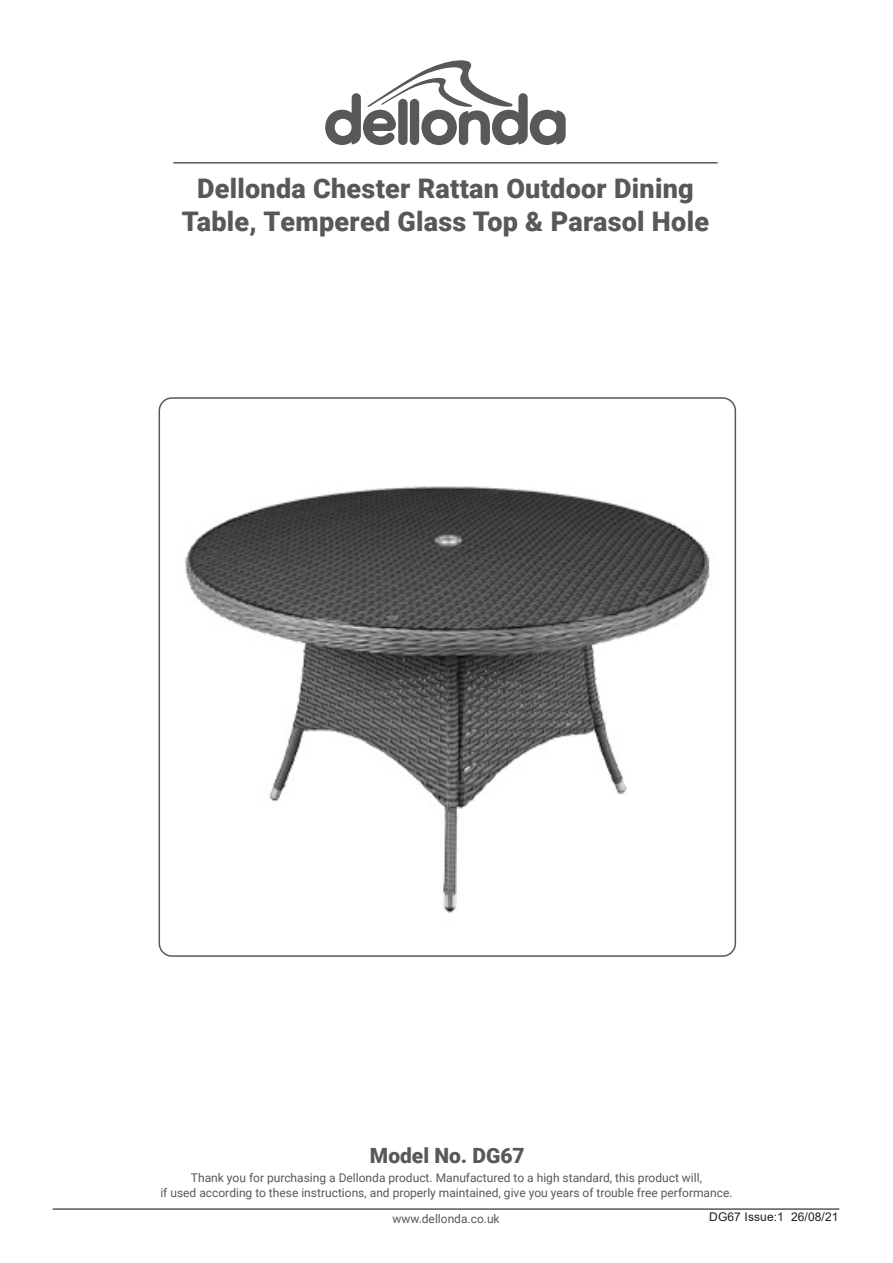
<style>
.page{position:relative;width:893px;height:1263px;background:#fff}
.page>*{position:absolute;margin:0;border:0;box-sizing:border-box;transform-origin:0 0}
.Product_Header{font:900 27px/33.8px "Roboto";letter-spacing:.01em;color:#57585a;text-align:center}
.Model_Number{font:900 21px "Roboto";color:#57585a}
.Copy__Justified{font:12px "Roboto";color:#57585a}
.Body{font:12px "Arial";letter-spacing:.01em;color:#231f20}
.Page_Footer{font:12px "Roboto";color:#57585a}
</style>
<div class="page">
<hr style="left:53px;top:1208px;width:786px;height:2px;background:#57585a">
<hr style="left:173px;top:162px;width:545px;height:2px;background:#57585a">
<svg style="left:325px;top:60px;width:241px;height:85px"></svg>
<img style="left:184px;top:486px;width:526px;height:427px">
<div style="left:159px;top:397px;width:577px;height:560px;border:2px solid #57585a;border-radius:13px"></div>
<p class="Product_Header" style="left:182px;top:170px;width:529px">Dellonda Chester Rattan Outdoor Dining<br>Table, Tempered Glass Top &amp; Parasol Hole</p>
<p class="Model_Number" style="left:370px;top:1141px;width:156px">Model No. DG67</p>
<p class="Copy__Justified" style="left:191px;top:1169px;width:513px">Thank you for purchasing a Dellonda product. Manufactured to a high standard, this product will,</p>
<p class="Copy__Justified" style="left:160px;top:1184px;width:574px">if used according to these instructions, and properly maintained, give you years of trouble free performance.</p>
<p class="Page_Footer" style="left:392px;top:1210px;width:109px">www.dellonda.co.uk</p>
<p class="Body" style="left:709px;top:1208px;width:131px">DG67 Issue:1 26/08/21</p>
</div>
